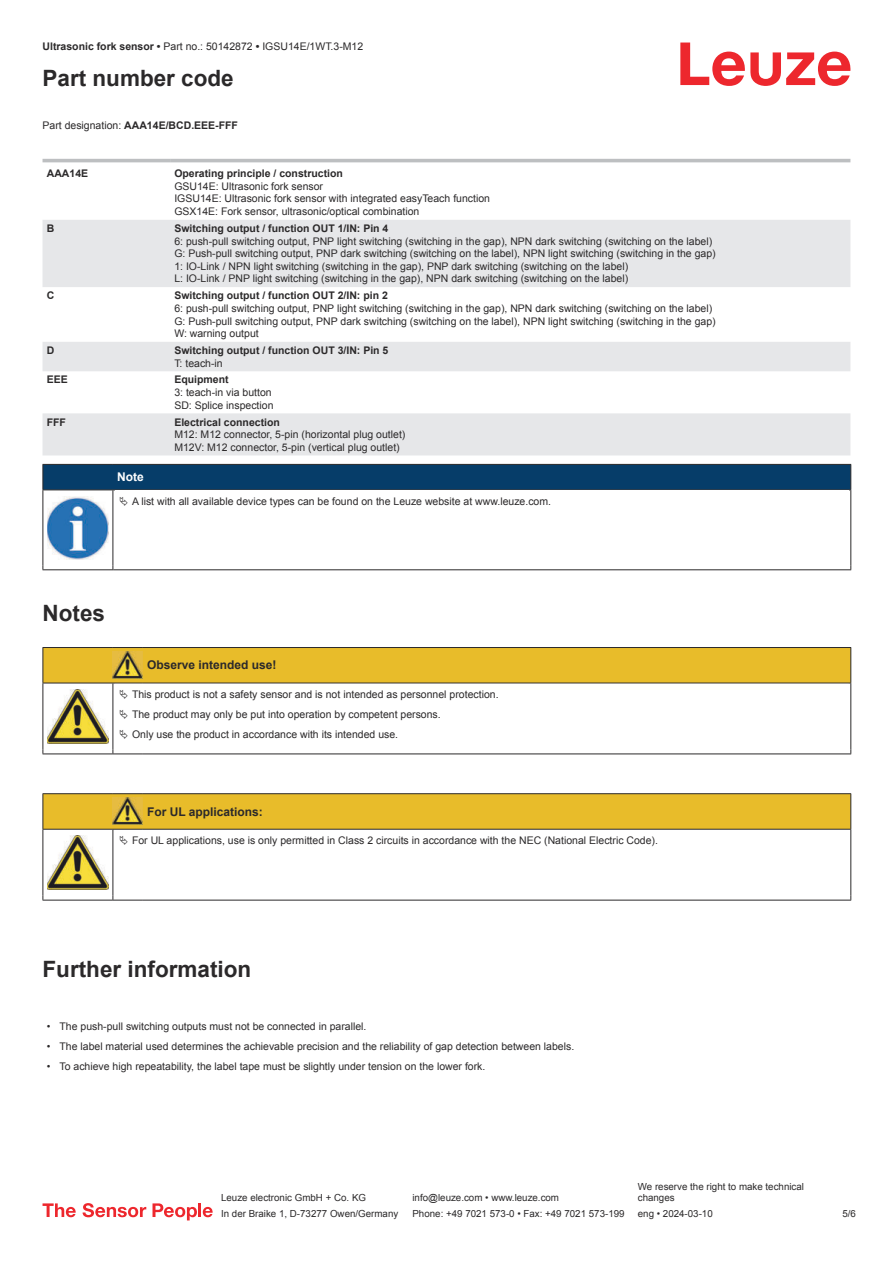
<style>
.page{position:relative;width:893px;height:1263px;background:#fff}
.page>*{position:absolute;margin:0;border:0;box-sizing:border-box;transform-origin:0 0}
.t1{font:700 22.5px "Arial";color:#2b292a}
.t2{font:700 12px "Arial";color:#2b292a}
.t3{font:700 12px "Arial";color:#fff}
.t4{font:10.5px/12.6px "Arial";color:#2b292a}
.t5{font:700 10.5px "Arial";color:#2b292a}
.t6{font:9.75px/11.7px "Arial";color:#2b292a}
.s1{font-weight:700}
.s2{font-weight:400}
</style>
<div class="page">
<svg style="left:680px;top:43px;width:170px;height:43px"></svg>
<div style="left:43px;top:158px;width:807px;height:5px;background:#ebeced"></div>
<svg style="left:43px;top:220px;width:807px;height:235px;fill:#e6e7e9"></svg>
<hr style="left:43px;top:159px;width:127px;height:3px;background:#bdbfc1">
<hr style="left:170px;top:159px;width:680px;height:3px;background:#bdbfc1">
<svg style="left:43px;top:1203px;width:33px;height:14px"></svg>
<svg style="left:83px;top:1203px;width:63px;height:14px"></svg>
<svg style="left:153px;top:1203px;width:44px;height:17px"></svg>
<hr style="left:198px;top:1203px;width:3px;height:14px;background:#ed272d">
<svg style="left:203px;top:1207px;width:10px;height:10px"></svg>
<div style="left:43px;top:464px;width:808px;height:26px;background:#063d69"></div>
<hr style="left:113px;top:489px;width:738px;height:1px;background:#2b292a">
<hr style="left:43px;top:490px;width:1px;height:75px;background:#2b292a">
<hr style="left:113px;top:490px;width:1px;height:75px;background:#2b292a">
<hr style="left:850px;top:490px;width:1px;height:75px;background:#2b292a">
<hr style="left:43px;top:569px;width:70px;height:1px;background:#2b292a">
<hr style="left:113px;top:569px;width:738px;height:1px;background:#2b292a">
<img style="left:47px;top:496px;width:61px;height:63px">
<hr style="left:43px;top:753px;width:70px;height:1px;background:#2b292a">
<hr style="left:113px;top:753px;width:30px;height:1px;background:#2b292a">
<hr style="left:143px;top:753px;width:708px;height:1px;background:#2b292a">
<div style="left:44px;top:794px;width:806px;height:35px;background:#e8bc2a"></div>
<svg style="left:44px;top:830px;width:806px;height:70px"></svg>
<hr style="left:43px;top:793px;width:70px;height:1px;background:#2b292a">
<hr style="left:43px;top:794px;width:1px;height:35px;background:#2b292a">
<hr style="left:43px;top:829px;width:70px;height:1px;background:#2b292a">
<hr style="left:113px;top:793px;width:30px;height:1px;background:#2b292a">
<hr style="left:113px;top:829px;width:30px;height:1px;background:#2b292a">
<hr style="left:143px;top:793px;width:708px;height:1px;background:#2b292a">
<hr style="left:850px;top:794px;width:1px;height:35px;background:#2b292a">
<hr style="left:143px;top:829px;width:708px;height:1px;background:#2b292a">
<hr style="left:43px;top:829px;width:1px;height:67px;background:#2b292a">
<hr style="left:113px;top:829px;width:1px;height:67px;background:#2b292a">
<hr style="left:850px;top:829px;width:1px;height:67px;background:#2b292a">
<hr style="left:43px;top:900px;width:70px;height:1px;background:#2b292a">
<hr style="left:113px;top:900px;width:30px;height:1px;background:#2b292a">
<hr style="left:143px;top:900px;width:708px;height:1px;background:#2b292a">
<img style="left:113px;top:798px;width:30px;height:26px">
<img style="left:47px;top:836px;width:61px;height:53px">
<div style="left:115px;top:830px;width:734px;height:20px;background:#fff"></div>
<svg style="left:43px;top:647px;width:808px;height:106px"></svg>
<p class="t4" style="left:43px;top:41px;width:322px"><span class="s1">Ultrasonic fork sensor •</span> Part no.: 50142872 <span class="s1">•</span> IGSU14E/1WT.3-M12</p>
<h1 class="t1" style="left:43px;top:70px;width:193px">Part number code</h1>
<p class="t5" style="left:43px;top:121px;width:197px"><span class="s2">Part designation:</span> AAA14E/BCD.EEE-FFF</p>
<p class="t5" style="left:47px;top:170px;width:43px">AAA14E</p>
<p class="t5" style="left:174px;top:170px;width:170px">Operating principle / construction</p>
<p class="t4" style="left:174px;top:181px;width:317px">GSU14E: Ultrasonic fork sensor<br>IGSU14E: Ultrasonic fork sensor with integrated easyTeach function<br>GSX14E: Fork sensor, ultrasonic/optical combination</p>
<p class="t5" style="left:47px;top:224px;width:9px">B</p>
<p class="t5" style="left:174px;top:224px;width:216px">Switching output / function OUT 1/IN: Pin 4</p>
<p class="t4" style="left:174px;top:236px;width:543px">6: push-pull switching output, PNP light switching (switching in the gap), NPN dark switching (switching on the label)<br>G: Push-pull switching output, PNP dark switching (switching on the label), NPN light switching (switching in the gap)<br>1: IO-Link / NPN light switching (switching in the gap), PNP dark switching (switching on the label)<br>L: IO-Link / PNP light switching (switching in the gap), NPN dark switching (switching on the label)</p>
<p class="t5" style="left:47px;top:292px;width:9px">C</p>
<p class="t5" style="left:174px;top:292px;width:215px">Switching output / function OUT 2/IN: pin 2</p>
<p class="t4" style="left:174px;top:303px;width:543px">6: push-pull switching output, PNP light switching (switching in the gap), NPN dark switching (switching on the label)<br>G: Push-pull switching output, PNP dark switching (switching on the label), NPN light switching (switching in the gap)<br>W: warning output</p>
<p class="t5" style="left:47px;top:346px;width:9px">D</p>
<p class="t5" style="left:174px;top:346px;width:216px">Switching output / function OUT 3/IN: Pin 5</p>
<p class="t4" style="left:174px;top:358px;width:50px">T: teach-in</p>
<p class="t5" style="left:47px;top:376px;width:23px">EEE</p>
<p class="t5" style="left:174px;top:376px;width:56px">Equipment</p>
<p class="t4" style="left:174px;top:387px;width:101px">3: teach-in via button<br>SD: Splice inspection</p>
<p class="t5" style="left:47px;top:418px;width:21px">FFF</p>
<p class="t5" style="left:174px;top:418px;width:107px">Electrical connection</p>
<p class="t4" style="left:174px;top:429px;width:233px">M12: M12 connector, 5-pin (horizontal plug outlet)<br>M12V: M12 connector, 5-pin (vertical plug outlet)</p>
<p class="t3" style="left:117px;top:473px;width:28px">Note</p>
<p class="t4" style="left:132px;top:496px;width:421px">A list with all available device types can be found on the Leuze website at www.leuze.com.</p>
<h1 class="t1" style="left:43px;top:605px;width:64px">Notes</h1>
<p class="t2" style="left:147px;top:661px;width:131px">Observe intended use!</p>
<p class="t4" style="left:132px;top:685px;width:368px;line-height:20.2px">This product is not a safety sensor and is not intended as personnel protection.<br>The product may only be put into operation by competent persons.<br>Only use the product in accordance with its intended use.</p>
<p class="t2" style="left:147px;top:807px;width:117px">For UL applications:</p>
<p class="t4" style="left:132px;top:835px;width:527px">For UL applications, use is only permitted in Class 2 circuits in accordance with the NEC (National Electric Code).</p>
<h1 class="t1" style="left:43px;top:960px;width:210px">Further information</h1>
<p class="t4" style="left:47px;top:1020px;width:321px">• The push-pull switching outputs must not be connected in parallel.</p>
<p class="t4" style="left:47px;top:1041px;width:529px">• The label material used determines the achievable precision and the reliability of gap detection between labels.</p>
<p class="t4" style="left:47px;top:1061px;width:440px">• To achieve high repeatability, the label tape must be slightly under tension on the lower fork.</p>
<p class="t6" style="left:221px;top:1193px;width:146px">Leuze electronic GmbH + Co. KG</p>
<p class="t6" style="left:412px;top:1193px;width:148px">info@leuze.com • www.leuze.com</p>
<p class="t6" style="left:638px;top:1181px;width:168px">We reserve the right to make technical changes</p>
<p class="t6" style="left:221px;top:1209px;width:179px">In der Braike 1, D-73277 Owen/Germany</p>
<p class="t6" style="left:412px;top:1209px;width:214px">Phone: +49 7021 573-0 • Fax: +49 7021 573-199</p>
<p class="t6" style="left:638px;top:1209px;width:76px">eng • 2024-03-10</p>
<p class="t6" style="left:842px;top:1209px;width:15px">5 /6</p>
</div>
